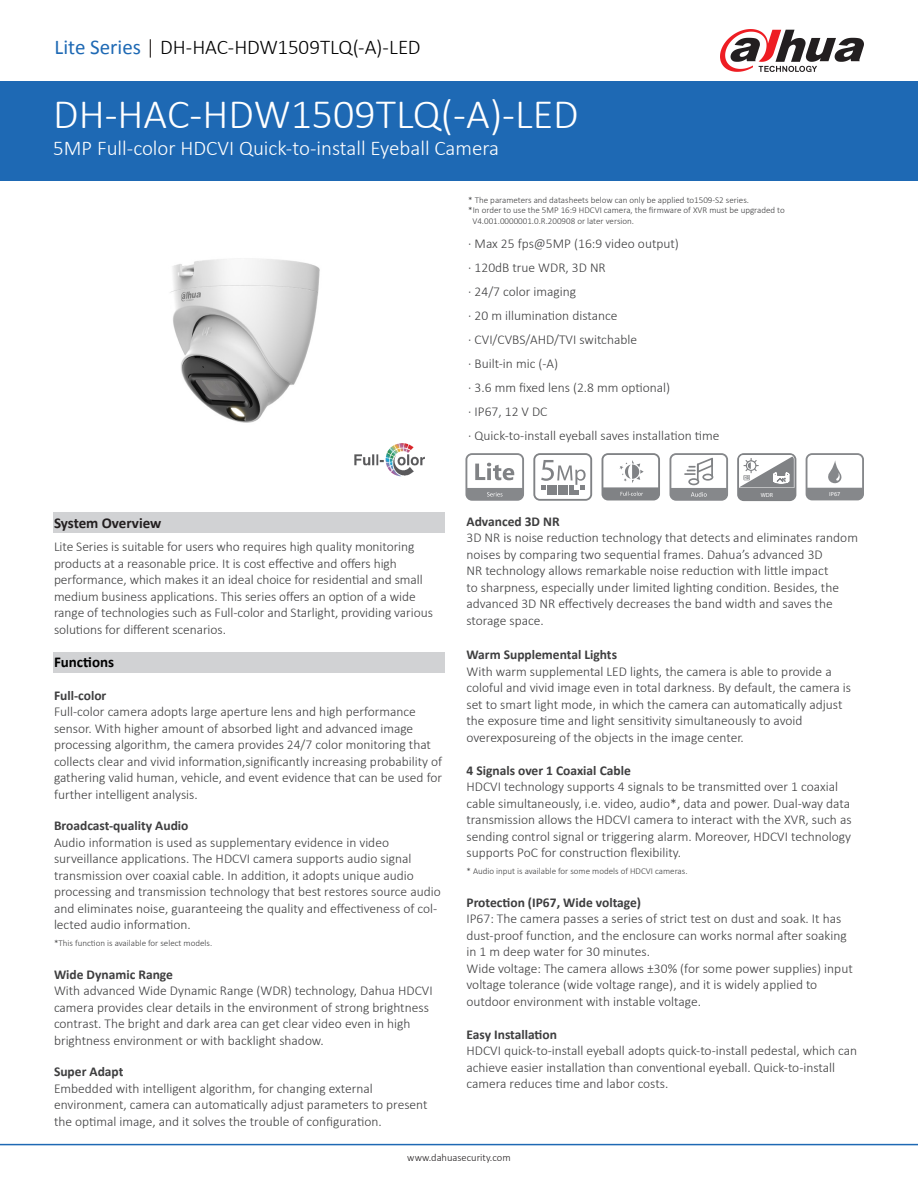
<style>
.page{position:relative;width:918px;height:1188px;background:#fff}
.page>*{position:absolute;margin:0;border:0;box-sizing:border-box;transform-origin:0 0}
.t1{font:300 42px "Calibri";color:#fff}
.t2{font:300 21px "Calibri";color:#fff}
.t3{font:300 21px "Calibri";letter-spacing:-.01em;color:#000}
.t4{font:700 15px "Calibri";color:#231f20}
.t5{font:700 15px "Calibri";color:#000}
.t6{font:300 13.5px/16.5px "Calibri";color:#3e3e3f}
.t7{font:700 13.5px "Calibri";color:#3e3e3f}
.t8{font:300 10.5px "Calibri";color:#231f20}
.t9{font:300 9px "Calibri";color:#3e3e3f}
.t10{font:6.15px "Calibri";color:#fff}
.t11{font:6px "Myriad Pro";color:#fff}
.s1{font-weight:400;color:#1e69b4}
.s2{color:#1b1513}
</style>
<div class="page">
<div style="left:0;top:81px;width:918px;height:100px;background:#1e69b4"></div>
<hr style="left:0;top:1144px;width:918px;height:1px;background:#1e69b4">
<svg style="left:720px;top:29px;width:144px;height:43px"></svg>
<img style="left:170px;top:258px;width:150px;height:165px">
<div style="left:53px;top:653px;width:392px;height:20px;background:#d1d2d4"></div>
<div style="left:54px;top:512px;width:391px;height:21px;background:#d1d2d4"></div>
<svg style="left:602px;top:453px;width:58px;height:48px"></svg>
<svg style="left:533px;top:453px;width:59px;height:48px"></svg>
<svg style="left:465px;top:453px;width:59px;height:48px"></svg>
<svg style="left:670px;top:453px;width:58px;height:48px"></svg>
<svg style="left:737px;top:453px;width:59px;height:48px"></svg>
<svg style="left:806px;top:453px;width:58px;height:47px"></svg>
<img style="left:354px;top:443px;width:71px;height:34px">
<p class="t3" style="left:55px;top:34px;width:368px"><span class="s1">Lite Series</span> <span class="s2">|</span> DH-HAC-HDW1509TLQ(-A)-LED</p>
<p class="t1" style="left:53px;top:88px;width:527px">DH-HAC-HDW1509TLQ(-A)-LED</p>
<p class="t2" style="left:53px;top:135px;width:447px">5MP Full-color HDCVI Quick-to-install Eyeball Camera</p>
<p class="t9" style="left:468px;top:194px;width:282px">* The parameters and datasheets below can only be applied to1509-S2 series.</p>
<p class="t9" style="left:468px;top:204px;width:318px">*In order to use the 5MP 16:9 HDCVI camera, the firmware of XVR must be upgraded to</p>
<p class="t9" style="left:472px;top:215px;width:163px">V4.001.0000001.0.R.200908 or later version.</p>
<p class="t6" style="left:468px;top:235px;width:212px">· Max 25 fps@5MP (16:9 video output)</p>
<p class="t6" style="left:468px;top:259px;width:139px">· 120dB true WDR, 3D NR</p>
<p class="t6" style="left:468px;top:283px;width:109px">· 24/7 color imaging</p>
<p class="t6" style="left:468px;top:307px;width:151px">· 20 m illumination distance</p>
<p class="t6" style="left:468px;top:331px;width:170px">· CVI/CVBS/AHD/TVI switchable</p>
<p class="t6" style="left:468px;top:355px;width:91px">· Built-in mic (-A)</p>
<p class="t6" style="left:468px;top:379px;width:203px">· 3.6 mm fixed lens (2.8 mm optional)</p>
<p class="t6" style="left:468px;top:403px;width:81px">· IP67, 12 V DC</p>
<p class="t6" style="left:468px;top:427px;width:253px">· Quick-to-install eyeball saves installation time</p>
<p class="t4" style="left:54px;top:514px;width:109px">System Overview</p>
<p class="t6" style="left:54px;top:539px;width:362px">Lite Series is suitable for users who requires high quality monitoring</p>
<p class="t6" style="left:54px;top:555px;width:344px">products at a reasonable price. It is cost effective and offers high</p>
<p class="t6" style="left:54px;top:572px;width:380px">performance, which makes it an ideal choice for residential and small medium business applications. This series offers an option of a wide range of technologies such as Full-color and Starlight, providing various solutions for different scenarios.</p>
<p class="t5" style="left:54px;top:652px;width:62px">Functions</p>
<p class="t7" style="left:54px;top:687px;width:54px">Full-color</p>
<p class="t6" style="left:54px;top:704px;width:390px">Full-color camera adopts large aperture lens and high performance sensor. With higher amount of absorbed light and advanced image processing algorithm, the camera provides 24/7 color monitoring that collects clear and vivid information,significantly increasing probability of gathering valid human, vehicle, and event evidence that can be used for further intelligent analysis.</p>
<p class="t7" style="left:54px;top:817px;width:136px">Broadcast-quality Audio</p>
<p class="t6" style="left:54px;top:834px;width:337px">Audio information is used as supplementary evidence in video</p>
<p class="t6" style="left:54px;top:851px;width:388px">surveillance applications. The HDCVI camera supports audio signal transmission over coaxial cable. In addition, it adopts unique audio processing and transmission technology that best restores source audio and eliminates noise, guaranteeing the quality and effectiveness of col&shy;lected audio information.</p>
<p class="t9" style="left:54px;top:937px;width:160px">*This function is available for select models.</p>
<p class="t7" style="left:54px;top:966px;width:121px">Wide Dynamic Range</p>
<p class="t6" style="left:54px;top:983px;width:380px">With advanced Wide Dynamic Range (WDR) technology, Dahua HDCVI camera provides clear details in the environment of strong brightness contrast. The bright and dark area can get clear video even in high brightness environment or with backlight shadow.</p>
<p class="t7" style="left:54px;top:1063px;width:71px">Super Adapt</p>
<p class="t6" style="left:54px;top:1080px;width:320px">Embedded with intelligent algorithm, for changing external</p>
<p class="t6" style="left:54px;top:1097px;width:375px">environment, camera can automatically adjust parameters to present the optimal image, and it solves the trouble of configuration.</p>
<p class="t11" style="left:761px;top:491px;width:14px">WDR</p>
<p class="t10" style="left:829px;top:490px;width:13px">IP67</p>
<p class="t7" style="left:466px;top:512px;width:95px">Advanced 3D NR</p>
<p class="t6" style="left:466px;top:529px;width:393px">3D NR is noise reduction technology that detects and eliminates random noises by comparing two sequential frames. Dahua’s advanced 3D<br>NR technology allows remarkable noise reduction with little impact<br>to sharpness, especially under limited lighting condition. Besides, the advanced 3D NR effectively decreases the band width and saves the storage space.</p>
<p class="t7" style="left:466px;top:646px;width:152px">Warm Supplemental Lights</p>
<p class="t6" style="left:466px;top:663px;width:386px">With warm supplemental LED lights, the camera is able to provide a coloful and vivid image even in total darkness. By default, the camera is set to smart light mode, in which the camera can automatically adjust the exposure time and light sensitivity simultaneously to avoid</p>
<p class="t6" style="left:466px;top:729px;width:279px">overexposureing of the objects in the image center.</p>
<p class="t7" style="left:466px;top:761px;width:166px">4 Signals over 1 Coaxial Cable</p>
<p class="t6" style="left:466px;top:778px;width:387px">HDCVI technology supports 4 signals to be transmitted over 1 coaxial cable simultaneously, i.e. video, audio*, data and power. Dual-way data transmission allows the HDCVI camera to interact with the XVR, such as sending control signal or triggering alarm. Moreover, HDCVI technology supports PoC for construction flexibility.</p>
<p class="t9" style="left:466px;top:865px;width:223px">* Audio input is available for some models of HDCVI cameras.</p>
<p class="t7" style="left:466px;top:893px;width:176px">Protection (IP67, Wide voltage)</p>
<p class="t6" style="left:466px;top:910px;width:388px">IP67: The camera passes a series of strict test on dust and soak. It has dust-proof function, and the enclosure can works normal after soaking in 1 m deep water for 30 minutes.<br>Wide voltage: The camera allows ±30% (for some power supplies) input voltage tolerance (wide voltage range), and it is widely applied to</p>
<p class="t6" style="left:466px;top:993px;width:236px">outdoor environment with instable voltage.</p>
<p class="t7" style="left:466px;top:1025px;width:92px">Easy Installation</p>
<p class="t6" style="left:466px;top:1042px;width:392px">HDCVI quick-to-install eyeball adopts quick-to-install pedestal, which can achieve easier installation than conventional eyeball. Quick-to-install camera reduces time and labor costs.</p>
<p class="t8" style="left:407px;top:1151px;width:105px">www.dahuasecurity.com</p>
</div>
